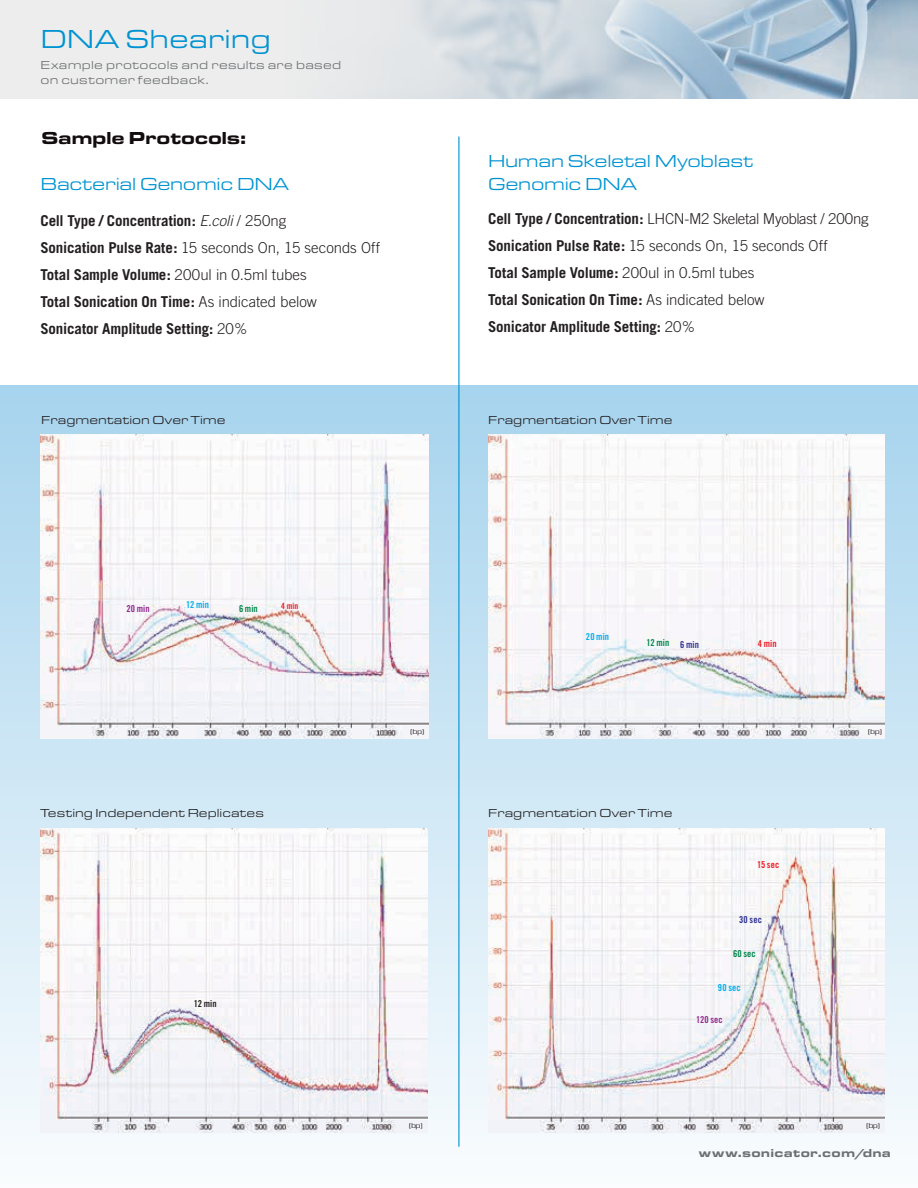
<style>
.page{position:relative;width:918px;height:1188px;background:#fff}
.page>*{position:absolute;margin:0;border:0;box-sizing:border-box;transform-origin:0 0}
.t1{font:27px "Eurostile T Regu Exte";letter-spacing:-.005em;color:#0093d1}
.t2{font:18px/24px "Eurostile T Regu Exte";letter-spacing:-.02em;color:#0093d1}
.t3{font:18px "Eurostile T Blac Exte";letter-spacing:-.02em;color:#130c0e}
.t4{font:700 15px/27px "Trade Gothic";letter-spacing:-.01em;color:#231f20}
.t5{font:12px "Eurostile T Regu Exte";color:#231f20}
.t6{font:12px/15px "Eurostile T Regu Exte";letter-spacing:.02em;color:#6d6f71}
.t7{font:12px "Eurostile T Blac Exte";letter-spacing:.015em;color:#6d6f71}
.t8{font:9.6px "Trade Gothic Bold Cond Twenty";letter-spacing:.005em;color:#00aeef}
.t9{font:9.6px "Trade Gothic Bold Cond Twenty";letter-spacing:.005em;color:#00854a}
.t10{font:9.6px "Trade Gothic Bold Cond Twenty";letter-spacing:.005em;color:#92278f}
.t11{font:9.6px "Trade Gothic Bold Cond Twenty";letter-spacing:.005em;color:#2e3092}
.t12{font:9.6px "Trade Gothic Bold Cond Twenty";letter-spacing:.005em;color:#ed1c24}
.t13{font:9.6px "Trade Gothic Bold Cond Twenty";color:#231f20}
.t14{font:8.7px "Trade Gothic Bold Cond Twenty";color:#ed1c24}
.t15{font:300 7.5px "Serpentine";letter-spacing:.02em;color:#231f20}
.s1{font-weight:300;font-style:italic}
.s2{font-weight:300}
</style>
<div class="page">
<div style="left:0;top:0;width:918px;height:99px;background:#ededed"></div>
<div style="left:0;top:385px;width:918px;height:803px;background:linear-gradient(to bottom,#a7d4ee,#f9fcfe)"></div>
<img style="left:372px;top:0;width:546px;height:98px">
<hr style="left:458px;top:137px;width:1px;height:1010px;background:#0093d1">
<img style="left:40px;top:435px;width:388px;height:304px">
<img style="left:40px;top:829px;width:387px;height:304px">
<img style="left:488px;top:435px;width:397px;height:304px">
<img style="left:488px;top:828px;width:397px;height:304px">
<h1 class="t1" style="left:40px;top:24px;width:232px">DNA Shearing</h1>
<p class="t6" style="left:40px;top:57px;width:302px">Example protocols and results are based on customer feedback.</p>
<p class="t3" style="left:41px;top:127px;width:207px">Sample Protocols:</p>
<p class="t2" style="left:40px;top:172px;width:250px">Bacterial Genomic DNA</p>
<p class="t4" style="left:40px;top:207px;width:341px">Cell Type / Concentration: <span class="s1">E.coli</span> <span class="s2">/ 250ng<br></span>Sonication Pulse Rate: <span class="s2">15 seconds On, 15 seconds Off </span>Total Sample Volume: <span class="s2">200ul in 0.5ml tubes<br></span>Total Sonication On Time: <span class="s2">As indicated below<br></span>Sonicator Amplitude Setting: <span class="s2">20%</span></p>
<p class="t5" style="left:41px;top:414px;width:186px">Fragmentation Over Time</p>
<p class="t2" style="left:488px;top:149px;width:266px">Human Skeletal Myoblast<br>Genomic DNA</p>
<p class="t4" style="left:488px;top:205px;width:382px">Cell Type / Concentration: <span class="s2">LHCN-M2 Skeletal Myoblast / 200ng </span>Sonication Pulse Rate: <span class="s2">15 seconds On, 15 seconds Off<br></span>Total Sample Volume: <span class="s2">200ul in 0.5ml tubes<br></span>Total Sonication On Time: <span class="s2">As indicated below<br></span>Sonicator Amplitude Setting: <span class="s2">20%</span></p>
<p class="t5" style="left:488px;top:414px;width:186px">Fragmentation Over Time</p>
<p class="t10" style="left:126px;top:603px;width:25px">20 min</p>
<p class="t8" style="left:186px;top:599px;width:24px">12 min</p>
<p class="t9" style="left:239px;top:603px;width:20px">6 min</p>
<p class="t14" style="left:281px;top:601px;width:19px">4 min</p>
<p class="t5" style="left:40px;top:807px;width:225px">Testing Independent Replicates</p>
<p class="t13" style="left:194px;top:998px;width:24px">12 min</p>
<p class="t15" style="left:410px;top:727px;width:16px">(bp)</p>
<p class="t15" style="left:409px;top:1121px;width:16px">(bp)</p>
<p class="t8" style="left:586px;top:631px;width:25px">20 min</p>
<p class="t9" style="left:647px;top:636px;width:24px">12 min</p>
<p class="t12" style="left:758px;top:638px;width:20px">4 min</p>
<p class="t11" style="left:680px;top:639px;width:20px">6 min</p>
<p class="t5" style="left:488px;top:807px;width:186px">Fragmentation Over Time</p>
<p class="t12" style="left:757px;top:859px;width:24px">15 sec</p>
<p class="t11" style="left:739px;top:914px;width:24px">30 sec</p>
<p class="t9" style="left:733px;top:948px;width:24px">60 sec</p>
<p class="t8" style="left:718px;top:981px;width:24px">90 sec</p>
<p class="t10" style="left:696px;top:1014px;width:28px">120 sec</p>
<p class="t15" style="left:868px;top:728px;width:16px">(bp)</p>
<p class="t15" style="left:866px;top:1121px;width:16px">(bp)</p>
<p class="t7" style="left:698px;top:1146px;width:194px">www.sonicator.com/dna</p>
</div>
